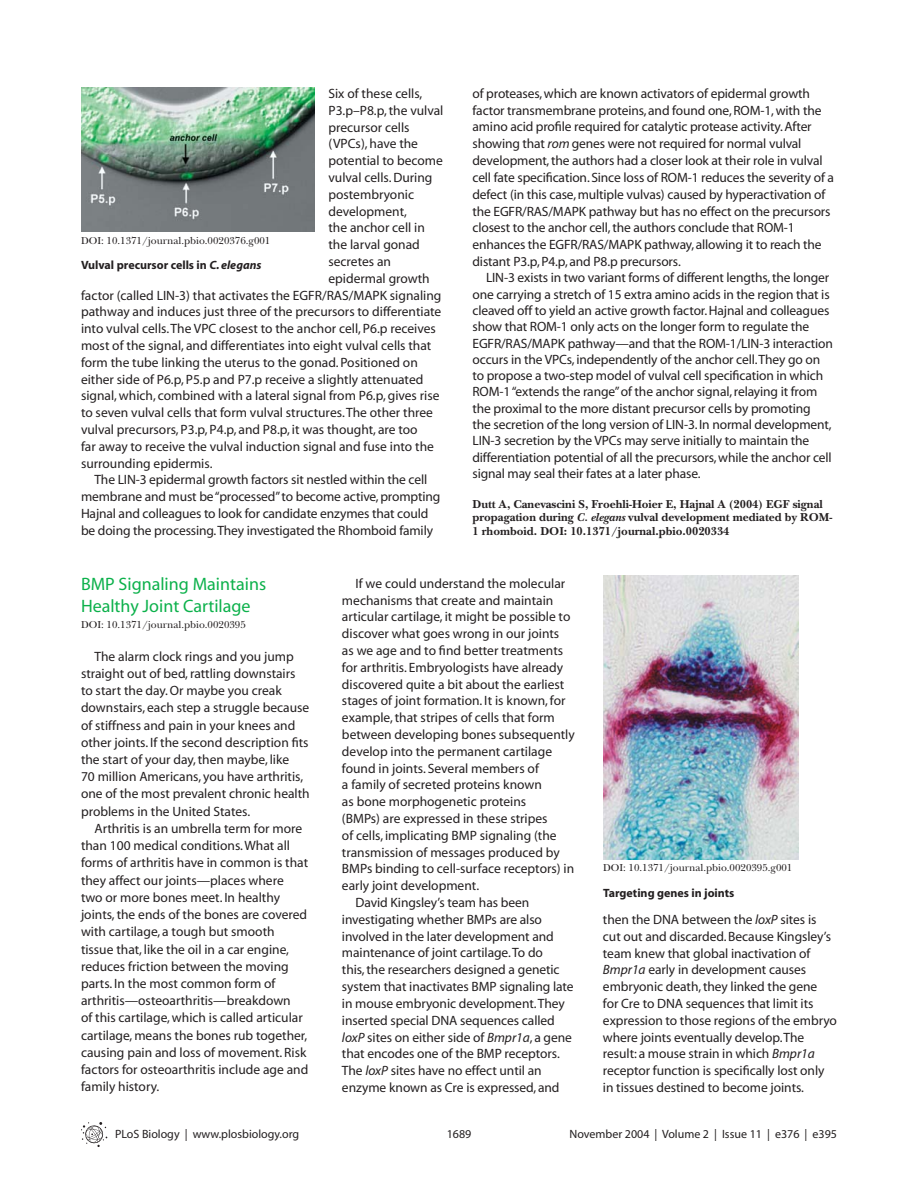
<style>
.page{position:relative;width:918px;height:1202px;background:#fff}
.page>*{position:absolute;margin:0;border:0;box-sizing:border-box;transform-origin:0 0}
.t1{font:18px/21px "Myriad";color:#0cb14b}
.t2{font:13.5px/17.2px "Myriad";letter-spacing:-.005em;color:#231f20}
.t3{font:700 12px/13.5px "PLB Iserif";color:#231f20}
.t4{font:12px "Myriad";color:#231f20}
.t5{font:700 12px "Myriad";color:#231f20}
.t6{font:500 10.5px "PLB Iserif";color:#231f20}
.s1{font-style:italic}
</style>
<div class="page">
<svg style="left:81px;top:1122px;width:26px;height:25px"></svg>
<img style="left:81px;top:88px;width:234px;height:143px">
<img style="left:603px;top:575px;width:195px;height:284px">
<p class="t2" style="left:328px;top:86px;width:95px">Six of these cells,</p>
<p class="t2" style="left:328px;top:103px;width:116px">P3.p–P8.p, the vulval</p>
<p class="t2" style="left:328px;top:119px;width:83px">precursor cells</p>
<p class="t2" style="left:328px;top:136px;width:91px">(VPCs), have the</p>
<p class="t2" style="left:328px;top:153px;width:116px">potential to become</p>
<p class="t2" style="left:328px;top:170px;width:105px">vulval cells. During</p>
<p class="t2" style="left:328px;top:187px;width:87px">postembryonic</p>
<p class="t2" style="left:328px;top:203px;width:80px">development,</p>
<p class="t2" style="left:328px;top:220px;width:98px">the anchor cell in</p>
<p class="t2" style="left:328px;top:237px;width:93px">the larval gonad</p>
<p class="t2" style="left:328px;top:254px;width:64px">secretes an</p>
<p class="t2" style="left:328px;top:271px;width:103px">epidermal growth</p>
<p class="t2" style="left:81px;top:287px;width:362px">factor (called LIN-3) that activates the EGFR/RAS/MAPK signaling</p>
<p class="t2" style="left:81px;top:304px;width:362px">pathway and induces just three of the precursors to differentiate</p>
<p class="t2" style="left:81px;top:321px;width:356px">into vulval cells. The VPC closest to the anchor cell, P6.p receives</p>
<p class="t2" style="left:81px;top:338px;width:352px">most of the signal, and differentiates into eight vulval cells that</p>
<p class="t2" style="left:81px;top:355px;width:338px">form the tube linking the uterus to the gonad. Positioned on</p>
<p class="t2" style="left:81px;top:371px;width:344px">either side of P6.p, P5.p and P7.p receive a slightly attenuated</p>
<p class="t2" style="left:81px;top:388px;width:360px">signal, which, combined with a lateral signal from P6.p, gives rise</p>
<p class="t2" style="left:81px;top:405px;width:354px">to seven vulval cells that form vulval structures. The other three</p>
<p class="t2" style="left:81px;top:422px;width:338px">vulval precursors, P3.p, P4.p, and P8.p, it was thought, are too</p>
<p class="t2" style="left:81px;top:439px;width:354px">far away to receive the vulval induction signal and fuse into the</p>
<p class="t2" style="left:81px;top:455px;width:133px">surrounding epidermis.</p>
<p class="t2" style="left:95px;top:472px;width:334px">The LIN-3 epidermal growth factors sit nestled within the cell</p>
<p class="t2" style="left:81px;top:489px;width:361px">membrane and must be “processed” to become active, prompting</p>
<p class="t2" style="left:81px;top:506px;width:349px">Hajnal and colleagues to look for candidate enzymes that could</p>
<p class="t2" style="left:81px;top:523px;width:354px">be doing the processing. They investigated the Rhomboid family</p>
<p class="t6" style="left:81px;top:236px;width:191px">DOI: 10.1371/journal.pbio.0020376.g001</p>
<p class="t5" style="left:81px;top:261px;width:182px">Vulval precursor cells in <span class="s1">C. elegans</span></p>
<p class="t2" style="left:473px;top:86px;width:363px;line-height:16.8px">of proteases, which are known activators of epidermal growth factor transmembrane proteins, and found one, ROM-1, with the amino acid profile required for catalytic protease activity. After showing that <span class="s1">rom</span> genes were not required for normal vulval development, the authors had a closer look at their role in vulval cell fate specification. Since loss of ROM-1 reduces the severity of a defect (in this case, multiple vulvas) caused by hyperactivation of the EGFR/RAS/MAPK pathway but has no effect on the precursors closest to the anchor cell, the authors conclude that ROM-1 enhances the EGFR/RAS/MAPK pathway, allowing it to reach the distant P3.p, P4.p, and P8.p precursors.</p>
<p class="t2" style="left:473px;top:271px;width:362px;line-height:16.4px;text-indent:14px">LIN-3 exists in two variant forms of different lengths, the longer one carrying a stretch of 15 extra amino acids in the region that is cleaved off to yield an active growth factor. Hajnal and colleagues show that ROM-1 only acts on the longer form to regulate the EGFR/RAS/MAPK pathway—and that the ROM-1/LIN-3 interaction occurs in the VPCs, independently of the anchor cell. They go on to propose a two-step model of vulval cell specification in which ROM-1 “extends the range” of the anchor signal, relaying it from the proximal to the more distant precursor cells by promoting<br>the secretion of the long version of LIN-3. In normal development, LIN-3 secretion by the VPCs may serve initially to maintain the differentiation potential of all the precursors, while the anchor cell signal may seal their fates at a later phase.</p>
<p class="t3" style="left:472px;top:499px;width:361px">Dutt A, Canevascini S, Froehli-Hoier E, Hajnal A (2004) EGF signal propagation during <span class="s1">C. elegans</span> vulval development mediated by ROM-<br>1 rhomboid. DOI: 10.1371/journal.pbio.0020334</p>
<h1 class="t1" style="left:81px;top:575px;width:187px">BMP Signaling Maintains<br>Healthy Joint Cartilage</h1>
<p class="t6" style="left:81px;top:620px;width:166px">DOI: 10.1371/journal.pbio.0020395</p>
<p class="t2" style="left:81px;top:648px;width:230px;text-indent:14px">The alarm clock rings and you jump straight out of bed, rattling downstairs to start the day. Or maybe you creak downstairs, each step a struggle because of stiffness and pain in your knees and other joints. If the second description fits the start of your day, then maybe, like<br>70 million Americans, you have arthritis, one of the most prevalent chronic health problems in the United States.</p>
<p class="t2" style="left:81px;top:821px;width:229px;text-indent:14px">Arthritis is an umbrella term for more than 100 medical conditions. What all forms of arthritis have in common is that they affect our joints—places where two or more bones meet. In healthy joints, the ends of the bones are covered with cartilage, a tough but smooth tissue that, like the oil in a car engine, reduces friction between the moving parts. In the most common form of arthritis—osteoarthritis—breakdown<br>of this cartilage, which is called articular cartilage, means the bones rub together, causing pain and loss of movement. Risk factors for osteoarthritis include age and family history.</p>
<p class="t2" style="left:355px;top:575px;width:211px">If we could understand the molecular</p>
<p class="t2" style="left:342px;top:592px;width:213px">mechanisms that create and maintain</p>
<p class="t2" style="left:342px;top:609px;width:230px">articular cartilage, it might be possible to</p>
<p class="t2" style="left:342px;top:626px;width:219px">discover what goes wrong in our joints</p>
<p class="t2" style="left:342px;top:643px;width:223px">as we age and to find better treatments</p>
<p class="t2" style="left:342px;top:659px;width:223px">for arthritis. Embryologists have already</p>
<p class="t2" style="left:342px;top:676px;width:224px">discovered quite a bit about the earliest</p>
<p class="t2" style="left:342px;top:693px;width:225px">stages of joint formation. It is known, for</p>
<p class="t2" style="left:342px;top:710px;width:214px">example, that stripes of cells that form</p>
<p class="t2" style="left:342px;top:727px;width:234px">between developing bones subsequently</p>
<p class="t2" style="left:342px;top:743px;width:212px">develop into the permanent cartilage</p>
<p class="t2" style="left:342px;top:760px;width:198px">found in joints. Several members of</p>
<p class="t2" style="left:342px;top:777px;width:201px">a family of secreted proteins known</p>
<p class="t2" style="left:342px;top:794px;width:186px">as bone morphogenetic proteins</p>
<p class="t2" style="left:342px;top:811px;width:207px">(BMPs) are expressed in these stripes</p>
<p class="t2" style="left:342px;top:827px;width:216px">of cells, implicating BMP signaling (the</p>
<p class="t2" style="left:342px;top:844px;width:219px">transmission of messages produced by</p>
<p class="t2" style="left:342px;top:861px;width:234px">BMPs binding to cell-surface receptors) in</p>
<p class="t2" style="left:342px;top:878px;width:139px">early joint development.</p>
<p class="t2" style="left:355px;top:895px;width:175px">David Kingsley’s team has been</p>
<p class="t2" style="left:342px;top:911px;width:202px">investigating whether BMPs are also</p>
<p class="t2" style="left:342px;top:928px;width:213px">involved in the later development and</p>
<p class="t2" style="left:342px;top:945px;width:203px">maintenance of joint cartilage. To do</p>
<p class="t2" style="left:342px;top:962px;width:219px">this, the researchers designed a genetic</p>
<p class="t2" style="left:342px;top:979px;width:233px">system that inactivates BMP signaling late</p>
<p class="t2" style="left:342px;top:995px;width:224px">in mouse embryonic development. They</p>
<p class="t2" style="left:342px;top:1012px;width:214px">inserted special DNA sequences called</p>
<p class="t2" style="left:342px;top:1029px;width:231px"><span class="s1">loxP</span> sites on either side of <span class="s1">Bmpr1a</span>, a gene</p>
<p class="t2" style="left:342px;top:1046px;width:219px">that encodes one of the BMP receptors.</p>
<p class="t2" style="left:342px;top:1063px;width:201px">The <span class="s1">loxP</span> sites have no effect until an</p>
<p class="t2" style="left:342px;top:1079px;width:219px">enzyme known as Cre is expressed, and</p>
<p class="t6" style="left:603px;top:863px;width:191px">DOI: 10.1371/journal.pbio.0020395.g001</p>
<p class="t5" style="left:603px;top:888px;width:133px">Targeting genes in joints</p>
<p class="t2" style="left:603px;top:912px;width:235px;line-height:16.8px">then the DNA between the <span class="s1">loxP</span> sites is cut out and discarded. Because Kingsley’s team knew that global inactivation of <span class="s1">Bmpr1a</span> early in development causes embryonic death, they linked the gene<br>for Cre to DNA sequences that limit its expression to those regions of the embryo where joints eventually develop. The result: a mouse strain in which <span class="s1">Bmpr1a </span>receptor function is specifically lost only in tissues destined to become joints.</p>
<p class="t4" style="left:115px;top:1129px;width:186px">PLoS Biology | www.plosbiology.org</p>
<p class="t4" style="left:447px;top:1129px;width:26px">1689</p>
<p class="t4" style="left:570px;top:1129px;width:269px">November 2004 | Volume 2 | Issue 11 | e376 | e395</p>
</div>
